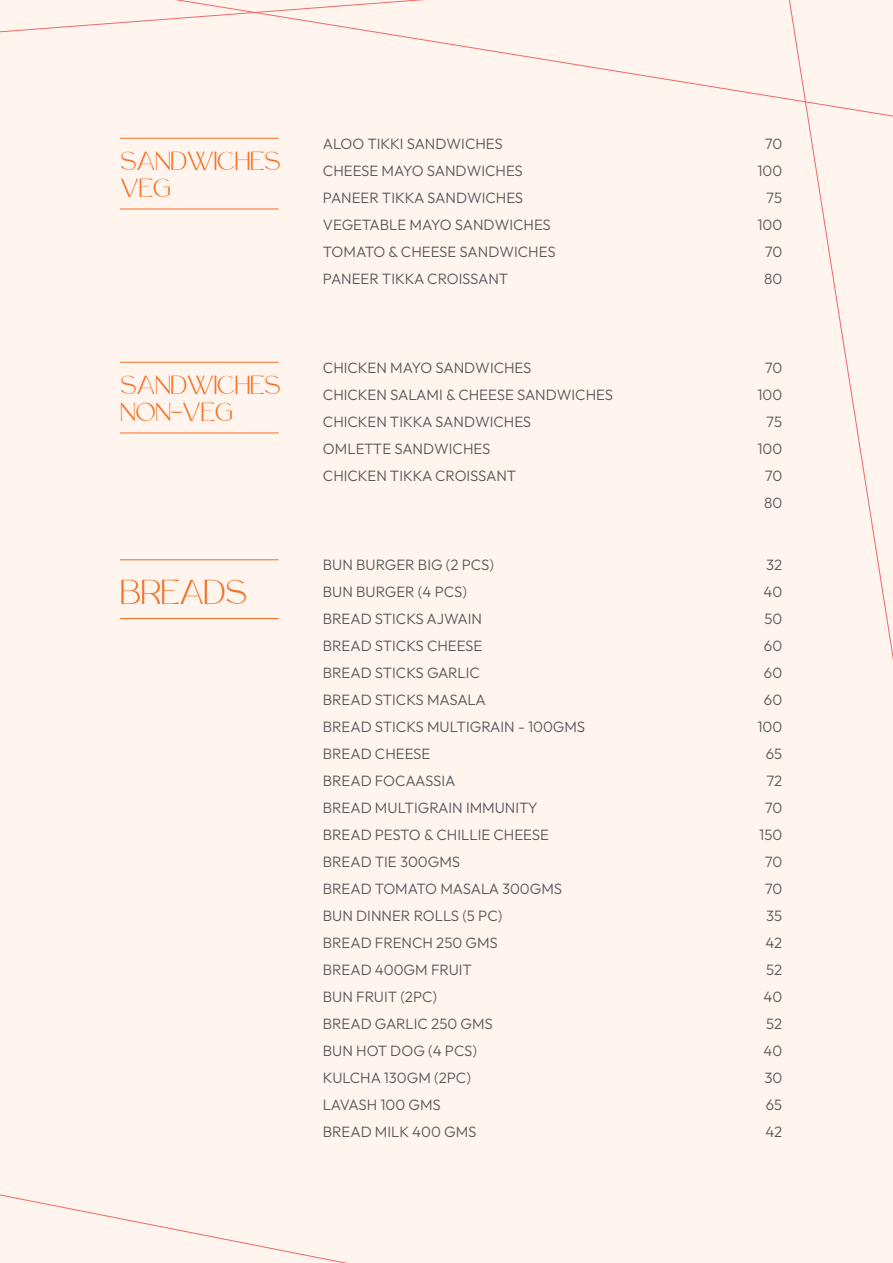
<style>
.page{position:relative;width:893px;height:1263px;background:#fff3eb}
.page>*{position:absolute;margin:0;border:0;box-sizing:border-box;transform-origin:0 0}
.t1{font:36px "Rollgates Luxury";letter-spacing:-.04em;color:#f37021}
.t2{font:27.3px/26.7px "Rollgates Luxury";letter-spacing:-.04em;color:#f37021}
.t3{font:300 15px/27px "Outfit";color:#58595b}
</style>
<div class="page">
<svg style="left:0;top:1194px;width:347px;height:69px"></svg>
<svg style="left:98px;top:0;width:689px;height:100px"></svg>
<svg style="left:787px;top:0;width:106px;height:660px"></svg>
<hr style="left:120px;top:209px;width:158px;height:1px;background:#f37021">
<hr style="left:120px;top:138px;width:158px;height:1px;background:#f37021">
<hr style="left:120px;top:433px;width:158px;height:1px;background:#f37021">
<hr style="left:120px;top:362px;width:158px;height:1px;background:#f37021">
<hr style="left:120px;top:618px;width:158px;height:1px;background:#f37021">
<hr style="left:120px;top:559px;width:158px;height:1px;background:#f37021">
<h2 class="t2" style="left:120px;top:150px;width:163px">SANDWICHES<br>VEG</h2>
<h2 class="t2" style="left:120px;top:373px;width:163px">SANDWICHES<br>NON-VEG</h2>
<h1 class="t1" style="left:120px;top:573px;width:129px">BREADS</h1>
<p class="t3" style="left:323px;top:130px;width:234px">ALOO TIKKI SANDWICHES<br>CHEESE MAYO SANDWICHES<br>PANEER TIKKA SANDWICHES<br>VEGETABLE MAYO SANDWICHES<br>TOMATO &amp; CHEESE SANDWICHES<br>PANEER TIKKA CROISSANT</p>
<p class="t3" style="left:757px;top:130px;width:26px;text-align:center">70<br>100<br>75<br>100<br>70<br>80</p>
<p class="t3" style="left:323px;top:354px;width:292px">CHICKEN MAYO SANDWICHES<br>CHICKEN SALAMI &amp; CHEESE SANDWICHES<br>CHICKEN TIKKA SANDWICHES<br>OMLETTE SANDWICHES<br>CHICKEN TIKKA CROISSANT</p>
<p class="t3" style="left:757px;top:354px;width:26px;text-align:center">70<br>100<br>75<br>100<br>70<br>80</p>
<p class="t3" style="left:323px;top:551px;width:264px">BUN BURGER BIG (2 PCS)<br>BUN BURGER (4 PCS)<br>BREAD STICKS AJWAIN<br>BREAD STICKS CHEESE<br>BREAD STICKS GARLIC<br>BREAD STICKS MASALA<br>BREAD STICKS MULTIGRAIN - 100GMS<br>BREAD CHEESE<br>BREAD FOCAASSIA<br>BREAD MULTIGRAIN IMMUNITY<br>BREAD PESTO &amp; CHILLIE CHEESE<br>BREAD TIE 300GMS<br>BREAD TOMATO MASALA 300GMS<br>BUN DINNER ROLLS (5 PC)<br>BREAD FRENCH 250 GMS<br>BREAD 400GM FRUIT<br>BUN FRUIT (2PC)<br>BREAD GARLIC 250 GMS<br>BUN HOT DOG (4 PCS)<br>KULCHA 130GM (2PC)<br>LAVASH 100 GMS<br>BREAD MILK 400 GMS</p>
<p class="t3" style="left:757px;top:551px;width:26px;text-align:center">32<br>40<br>50<br>60<br>60<br>60<br>100<br>65<br>72<br>70<br>150<br>70<br>70<br>35<br>42<br>52<br>40<br>52<br>40<br>30<br>65<br>42</p>
</div>
